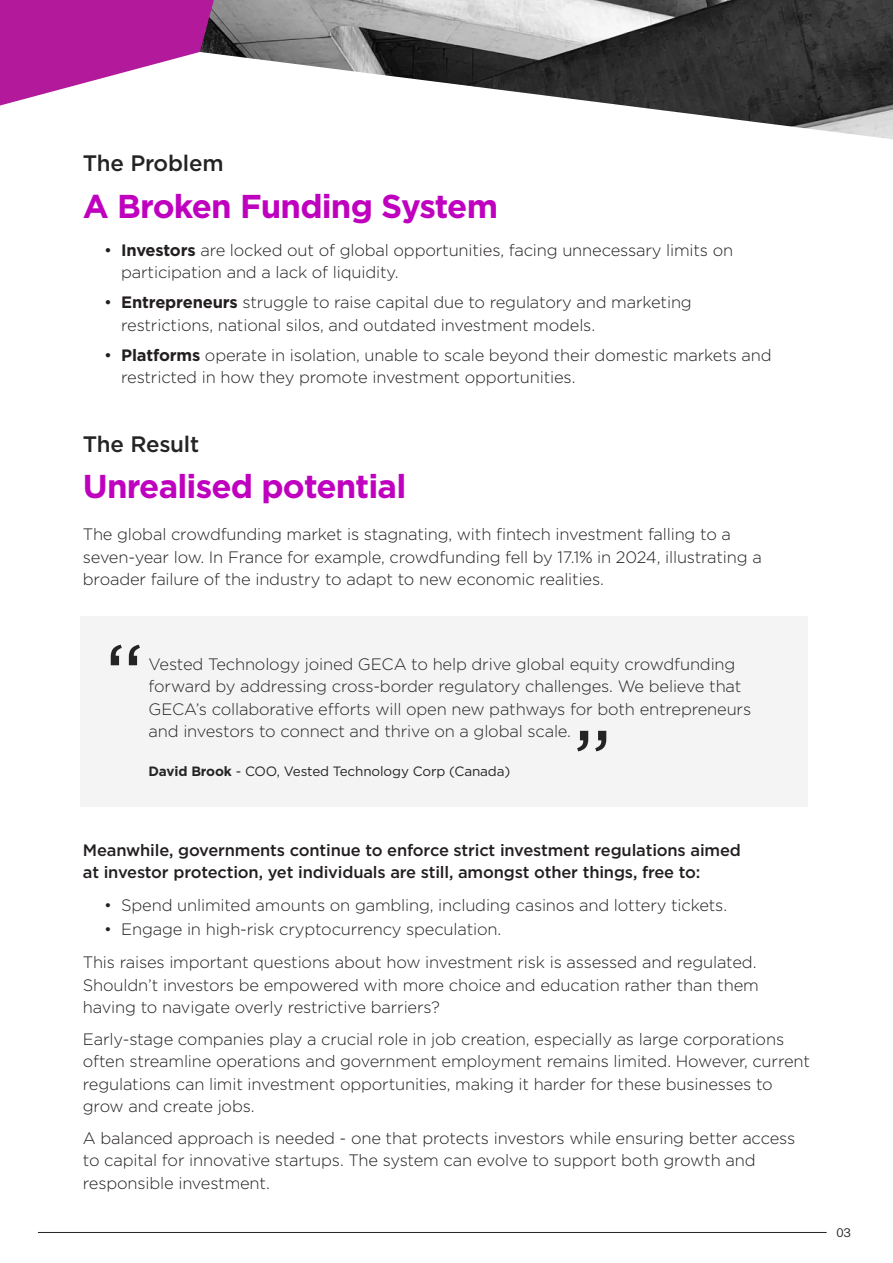
<style>
.page{position:relative;width:893px;height:1263px;background:#fff}
.page>*{position:absolute;margin:0;border:0;box-sizing:border-box;transform-origin:0 0}
.Paragraph_Style_1{font:700 33px "Gotham";letter-spacing:-.025em;color:#bf00bf}
.Paragraph_Style_1-2{font:500 22.35px "Gotham";letter-spacing:-.01em;color:#242424}
.t1{font:300 16.5px/22.5px "Gotham";letter-spacing:-.01em;color:#231f20}
.t2{font:300 16.5px/22.5px "Gotham";letter-spacing:-.01em;color:#242424}
.t3{font:500 16.5px "Gotham";letter-spacing:-.01em;color:#231f20}
.t4{font:13.5px "Gotham";letter-spacing:-.01em;color:#242424}
.t5{font:100 12px "Public Sans";color:#242424}
.s1{font-weight:400}
.s2{font-weight:700}
</style>
<div class="page">
<hr style="left:38px;top:1232px;width:789px;height:1px;background:#242424">
<img style="left:214px;top:0;width:679px;height:139px">
<div style="left:81px;top:616px;width:727px;height:191px;background:#f4f4f4"></div>
<svg style="left:577px;top:731px;width:29px;height:20px"></svg>
<svg style="left:111px;top:645px;width:29px;height:20px"></svg>
<svg style="left:0;top:0;width:214px;height:106px"></svg>
<p class="Paragraph_Style_1-2" style="left:83px;top:149px;width:142px">The Problem</p>
<p class="Paragraph_Style_1" style="left:83px;top:185px;width:417px">A Broken Funding System</p>
<p class="t1" style="left:121px;top:238px;width:613px;text-indent:-17px"><span class="s1">•</span> <span class="s2">Investors</span> are locked out of global opportunities, facing unnecessary limits on participation and a lack of liquidity.</p>
<p class="t1" style="left:121px;top:291px;width:572px;text-indent:-17px"><span class="s1">•</span> <span class="s2">Entrepreneurs</span> struggle to raise capital due to regulatory and marketing restrictions, national silos, and outdated investment models.</p>
<p class="t1" style="left:121px;top:343px;width:652px;text-indent:-17px"><span class="s1">•</span> <span class="s2">Platforms</span> operate in isolation, unable to scale beyond their domestic markets and restricted in how they promote investment opportunities.</p>
<p class="Paragraph_Style_1-2" style="left:83px;top:429px;width:118px">The Result</p>
<p class="Paragraph_Style_1" style="left:83px;top:465px;width:325px">Unrealised potential</p>
<p class="t1" style="left:83px;top:523px;width:650px">The global crowdfunding market is stagnating, with fintech investment falling to a</p>
<p class="t1" style="left:83px;top:545px;width:680px">seven-year low. In France for example, crowdfunding fell by 17.1% in 2024, illustrating a broader failure of the industry to adapt to new economic realities.</p>
<p class="t2" style="left:149px;top:652px;width:604px">Vested Technology joined GECA to help drive global equity crowdfunding forward by addressing cross-border regulatory challenges. We believe that<br>GECA’s collaborative efforts will open new pathways for both entrepreneurs</p>
<p class="t2" style="left:149px;top:720px;width:424px">and investors to connect and thrive on a global scale.</p>
<p class="t4" style="left:149px;top:762px;width:363px"><span class="s2">David Brook</span> - COO, Vested Technology Corp (Canada)</p>
<p class="t3" style="left:83px;top:839px;width:659px">Meanwhile, governments continue to enforce strict investment regulations aimed</p>
<p class="t3" style="left:83px;top:862px;width:619px">at investor protection, yet individuals are still, amongst other things, free to:</p>
<p class="t1" style="left:104px;top:894px;width:624px">• Spend unlimited amounts on gambling, including casinos and lottery tickets.</p>
<p class="t1" style="left:104px;top:918px;width:399px">• Engage in high-risk cryptocurrency speculation.</p>
<p class="t1" style="left:83px;top:951px;width:677px">This raises important questions about how investment risk is assessed and regulated.<br>Shouldn’t investors be empowered with more choice and education rather than them having to navigate overly restrictive barriers?</p>
<p class="t1" style="left:83px;top:1027px;width:729px">Early-stage companies play a crucial role in job creation, especially as large corporations often streamline operations and government employment remains limited. However, current regulations can limit investment opportunities, making it harder for these businesses to grow and create jobs.</p>
<p class="t1" style="left:83px;top:1126px;width:714px">A balanced approach is needed - one that protects investors while ensuring better access to capital for innovative startups. The system can evolve to support both growth and responsible investment.</p>
<p class="t5" style="left:836px;top:1224px;width:16px">03</p>
</div>
